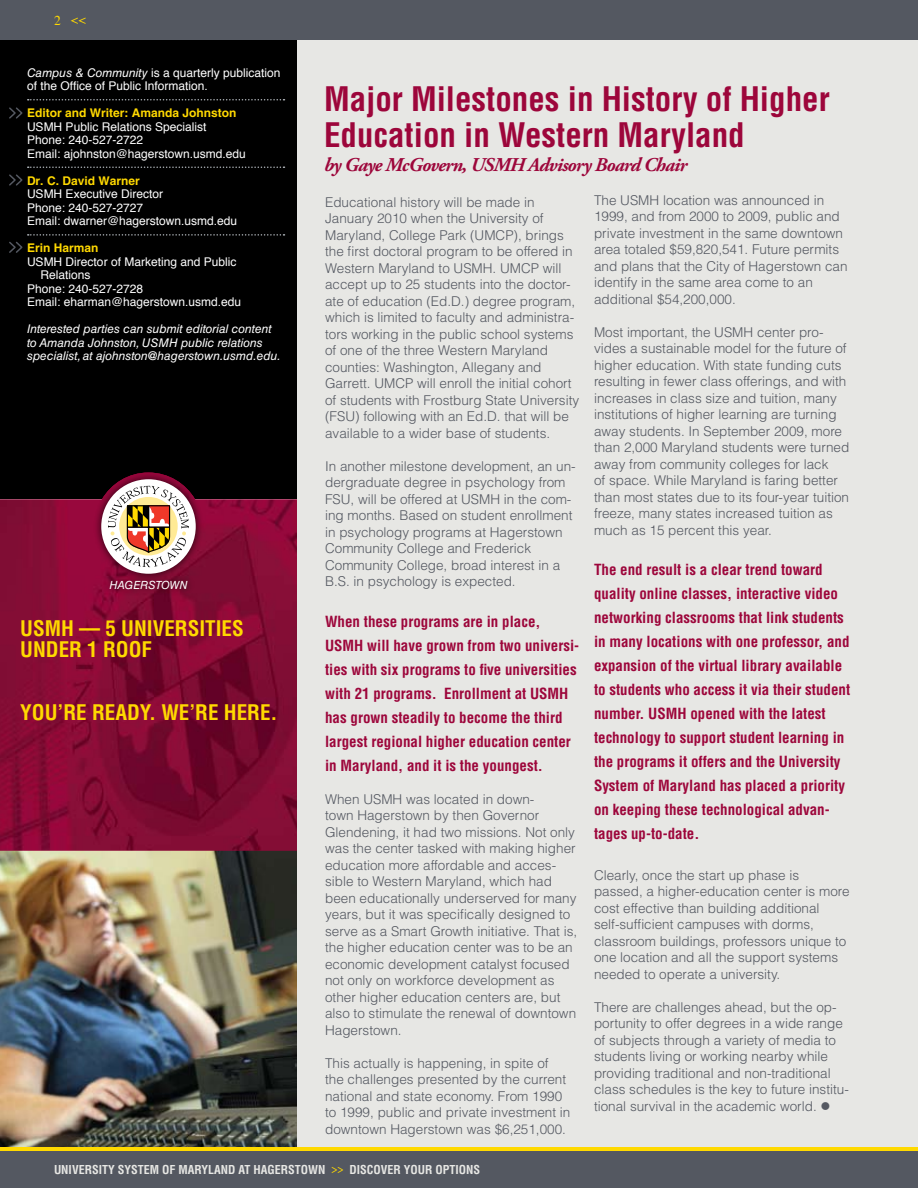
<style>
.page{position:relative;width:918px;height:1188px;background:#fff}
.page>*{position:absolute;margin:0;border:0;box-sizing:border-box;transform-origin:0 0}
.t1{font:700 condensed 33px/36px "Helvetica LT Std";color:#9d063b}
.t2{font:700 condensed 21px/21px "Helvetica LT Std";color:#ffd900}
.t3{font:italic 700 19.5px "Adobe Garamond Pro";letter-spacing:-.04em;color:#9d063b}
.t4{font:700 condensed 15px/24px "Helvetica LT Std";color:#9d063b}
.t5{font:300 13.5px/16.5px "Helvetica";color:#545861}
.t6{font:13.5px "Times";color:#ffd900}
.t7{font:12px/13.5px "Helvetica";color:#fff}
.t8{font:italic 12px/13.5px "Helvetica LT Std";color:#fff}
.t9{font:700 condensed 12px "Helvetica LT Std";color:#e7e7e4}
.t10{font:700 12px "Helvetica";color:#ffd900}
.t11{font:italic 11.25px "Helvetica LT Std";letter-spacing:-.02em;color:#fff}
.s1{font-family:"Helvetica LT Std";font-style:italic}
.s2{font-family:"Helvetica";font-weight:400;color:#ffd900}
</style>
<div class="page">
<div style="left:0;top:0;width:918px;height:40px;background:#545861"></div>
<div style="left:0;top:40px;width:297px;height:460px;background:#000"></div>
<img style="left:0;top:850px;width:297px;height:297px">
<div style="left:297px;top:40px;width:621px;height:1108px;background:#e7e7e4"></div>
<div style="left:0;top:1151px;width:918px;height:37px;background:#545861"></div>
<hr style="left:0;top:1148px;width:918px;height:3px;background:#ffd900">
<svg style="left:0;top:499px;width:297px;height:351px;background:#810a33"></svg>
<div style="left:93px;top:471px;width:117px;height:117px;background:#000;opacity:.75"></div>
<div style="left:101px;top:479px;width:95px;height:95px;background:#fff;border-radius:50%"></div>
<svg style="left:108px;top:486px;width:81px;height:81px"></svg>
<svg style="left:28px;top:99px;width:257px;height:1px"></svg>
<svg style="left:9px;top:107px;width:14px;height:12px"></svg>
<svg style="left:9px;top:166px;width:276px;height:20px"></svg>
<svg style="left:9px;top:234px;width:276px;height:19px"></svg>
<div style="left:102px;top:573px;width:144px;height:45px;background:#000;opacity:.75"></div>
<p class="t6" style="left:54px;top:7px;width:34px">2 &lt;&lt;</p>
<p class="t7" style="left:27px;top:66px;width:255px"><span class="s1">Campus &amp; Community</span> is a quarterly publication of the Office of Public Information.</p>
<p class="t10" style="left:27px;top:105px;width:211px">Editor and Writer: Amanda Johnston</p>
<p class="t7" style="left:27px;top:120px;width:220px">USMH Public Relations Specialist<br>Phone: 240-527-2722<br>Email: ajohnston@hagerstown.usmd.edu</p>
<p class="t10" style="left:27px;top:173px;width:114px">Dr. C. David Warner</p>
<p class="t7" style="left:27px;top:187px;width:212px">USMH Executive Director<br>Phone: 240-527-2727<br>Email: dwarner@hagerstown.usmd.edu</p>
<p class="t10" style="left:27px;top:240px;width:73px">Erin Harman</p>
<p class="t7" style="left:27px;top:255px;width:211px">USMH Director of Marketing and Public</p>
<p class="t7" style="left:40px;top:268px;width:52px">Relations</p>
<p class="t7" style="left:27px;top:282px;width:118px">Phone: 240-527-2728</p>
<p class="t7" style="left:27px;top:295px;width:216px">Email: eharman@hagerstown.usmd.edu</p>
<p class="t8" style="left:27px;top:322px;width:255px">Interested parties can submit editorial content to Amanda Johnston, USMH public relations specialist, at ajohnston@hagerstown.usmd.edu.</p>
<p class="t11" style="left:109px;top:578px;width:80px">HAGERSTOWN</p>
<h2 class="t2" style="left:20px;top:618px;width:14px">USMH</h2>
<h2 class="t2" style="left:20px;top:618px;width:225px;text-indent:59px">— 5 Universities<br>Under 1 Roof</h2>
<h2 class="t2" style="left:20px;top:702px;width:259px">You’re ready. we’re here.</h2>
<h1 class="t1" style="left:324px;top:81px;width:507px">Major Milestones in History of Higher<br>Education in Western Maryland</h1>
<h3 class="t3" style="left:324px;top:154px;width:365px">by Gaye McGovern, USMH Advisory Board Chair</h3>
<p class="t5" style="left:325px;top:193px;width:256px">Educational history will be made in January 2010 when the University of Maryland, College Park (UMCP), brings the first doctoral program to be offered in Western Maryland to USMH. UMCP will accept up to 25 students into the doctor&shy;ate of education (Ed.D.) degree program, which is limited to faculty and administra&shy;tors working in the public school systems of one of the three Western Maryland counties: Washington, Allegany and Garrett. UMCP will enroll the initial cohort of students with Frostburg State University (FSU) following with an Ed.D. that will be available to a wider base of students.</p>
<p class="t5" style="left:325px;top:457px;width:252px">In another milestone development, an un&shy;dergraduate degree in psychology from FSU, will be offered at USMH in the com&shy;ing months. Based on student enrollment in psychology programs at Hagerstown Community College and Frederick Community College, broad interest in a B.S. in psychology is expected.</p>
<p class="t4" style="left:325px;top:609px;width:217px">When these programs are in place,<br>USMH</p>
<p class="t4" style="left:325px;top:633px;width:256px;text-indent:42px">will have grown from two universi&shy;ties with six programs to five universities with 21 programs. Enrollment at USMH<br>has grown steadily to become the third largest regional higher education center in Maryland, and it is the youngest.</p>
<p class="t5" style="left:325px;top:790px;width:254px">When USMH was located in down-<br>town Hagerstown by then Governor Glendening, it had two missions. Not only was the center tasked with making higher education more affordable and acces&shy;sible to Western Maryland, which had been educationally underserved for many years, but it was specifically designed to serve as a Smart Growth initiative. That is, the higher education center was to be an economic development catalyst focused not only on workforce development as other higher education centers are, but also to stimulate the renewal of downtown Hagerstown.</p>
<p class="t5" style="left:325px;top:1054px;width:247px">This actually is happening, in spite of the challenges presented by the current national and state economy. From 1990 to 1999, public and private investment in downtown Hagerstown was $6,251,000.</p>
<p class="t5" style="left:594px;top:191px;width:255px">The USMH location was announced in 1999, and from 2000 to 2009, public and private investment in the same downtown area totaled $59,820,541. Future permits and plans that the City of Hagerstown can identify in the same area come to an additional $54,200,000.</p>
<p class="t5" style="left:594px;top:323px;width:257px">Most important, the USMH center pro&shy;vides a sustainable model for the future of higher education. With state funding cuts resulting in fewer class offerings, and with increases in class size and tuition, many institutions of higher learning are turning away students. In September 2009, more than 2,000 Maryland students were turned away from community colleges for lack<br>of space. While Maryland is faring better than most states due to its four-year tuition freeze, many states increased tuition as much as 15 percent this year.</p>
<p class="t4" style="left:594px;top:558px;width:258px">The end result is a clear trend toward quality online classes, interactive video networking classrooms that link students in many locations with one professor, and expansion of the virtual library available to students who access it via their student number. USMH</p>
<p class="t4" style="left:594px;top:702px;width:253px;text-indent:96px">opened with the latest technology to support student learning in the programs it offers and the University System of Maryland has placed a priority on keeping these technological advan&shy;tages up-to-date.</p>
<p class="t5" style="left:594px;top:866px;width:257px">Clearly, once the start up phase is passed, a higher-education center is more cost effective than building additional self-sufficient campuses with dorms, classroom buildings, professors unique to one location and all the support systems needed to operate a university.</p>
<p class="t5" style="left:594px;top:998px;width:256px">There are challenges ahead, but the op&shy;portunity to offer degrees in a wide range of subjects through a variety of media to students living or working nearby while providing traditional and non-traditional class schedules is the key to future institu&shy;tional survival in the academic world. ●</p>
<p class="t9" style="left:54px;top:1162px;width:428px">university system of maryland at hagerstown <span class="s2">&gt;&gt;</span> discover your options</p>
</div>
